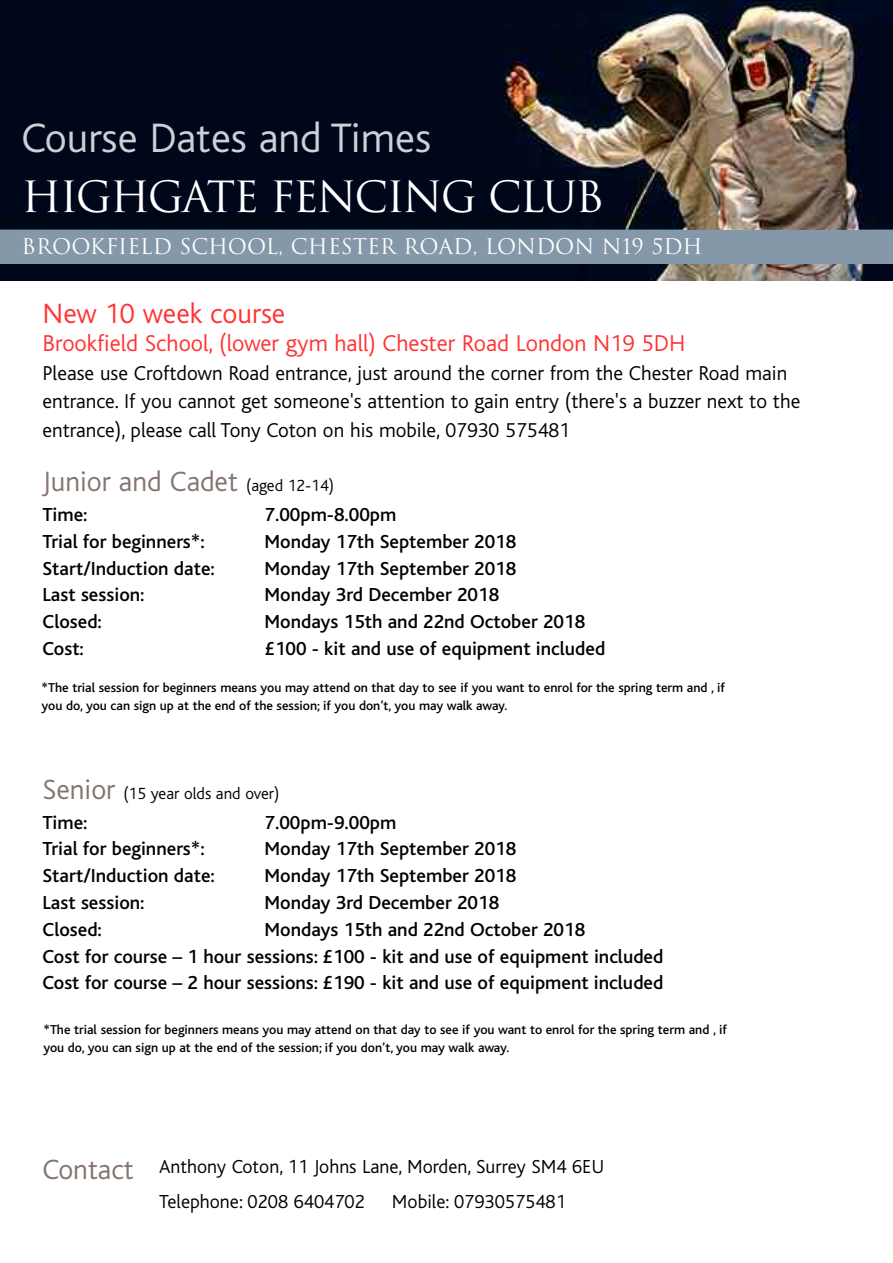
<style>
.page{position:relative;width:893px;height:1263px;background:#fff}
.page>*{position:absolute;margin:0;border:0;box-sizing:border-box;transform-origin:0 0}
.t1{font:300 43.05px "Bliss";color:#c8d2d7}
.t2{font:41.85px "Trajan";letter-spacing:-.045em;color:#fff}
.t3{font:300 29.25px "Bliss";color:#85746e}
.t4{font:300 29.25px "Bliss";color:#f33}
.t5{font:300 24px "Bliss";color:#f33}
.t6{font:300 21px/28.5px "Bliss";color:#000}
.t7{font:21px "Trajan";color:#fff}
.t8{font:500 19.8px/26.8px "Bliss";color:#000}
.t9{font:300 19.8px/35.2px "Bliss";color:#000}
.t10{font:300 16.95px "Bliss";color:#000}
.t11{font:500 13.5px/18px "Bliss";color:#000}
.s1{font-size:16.95px;color:#000}
.s2{font-size:29.25px;color:#85746e}
</style>
<div class="page">
<img style="left:0;top:0;width:893px;height:281px">
<div style="left:0;top:230px;width:893px;height:34px;background:#8498a9"></div>
<h1 class="t1" style="left:22px;top:124px;width:411px">Course Dates and Times</h1>
<h2 class="t2" style="left:22px;top:173px;width:584px">HIGHGATE FENCING CLUB</h2>
<p class="t7" style="left:22px;top:234px;width:682px">BROOKFIELD SCHOOL, CHESTER ROAD, LONDON N19 5DH</p>
<h3 class="t4" style="left:43px;top:304px;width:244px">New 10 week course</h3>
<p class="t5" style="left:43px;top:336px;width:644px">Brookfield School, (lower gym hall) Chester Road London N19 5DH</p>
<p class="t6" style="left:43px;top:361px;width:759px">Please use Croftdown Road entrance, just around the corner from the Chester Road main entrance. If you cannot get someone's attention to gain entry (there's a buzzer next to the entrance), please call Tony Coton on his mobile, 07930 575481</p>
<h3 class="t3" style="left:43px;top:472px;width:293px">Junior and Cadet <span class="s1">(aged 12-14)</span></h3>
<p class="t8" style="left:43px;top:503px;width:47px">Time:</p>
<p class="t8" style="left:265px;top:503px;width:133px">7.00pm-8.00pm</p>
<p class="t8" style="left:43px;top:530px;width:164px">Trial for beginners*:</p>
<p class="t8" style="left:265px;top:530px;width:253px">Monday 17th September 2018</p>
<p class="t8" style="left:43px;top:557px;width:174px">Start/Induction date:</p>
<p class="t8" style="left:265px;top:557px;width:253px">Monday 17th September 2018</p>
<p class="t8" style="left:43px;top:584px;width:104px">Last session:</p>
<p class="t8" style="left:265px;top:584px;width:236px">Monday 3rd December 2018</p>
<p class="t8" style="left:43px;top:611px;width:61px">Closed:</p>
<p class="t8" style="left:265px;top:611px;width:322px">Mondays 15th and 22nd October 2018</p>
<p class="t8" style="left:43px;top:637px;width:43px">Cost:</p>
<p class="t8" style="left:265px;top:637px;width:342px">£100 - kit and use of equipment included</p>
<p class="t11" style="left:42px;top:680px;width:685px">*The trial session for beginners means you may attend on that day to see if you want to enrol for the spring term and , if you do, you can sign up at the end of the session; if you don’t, you may walk away.</p>
<p class="t10" style="left:43px;top:787px;width:238px"><span class="s2">Senior</span> (15 year olds and over)</p>
<p class="t8" style="left:43px;top:811px;width:47px">Time:</p>
<p class="t8" style="left:265px;top:811px;width:133px">7.00pm-9.00pm</p>
<p class="t8" style="left:43px;top:838px;width:164px">Trial for beginners*:</p>
<p class="t8" style="left:265px;top:838px;width:253px">Monday 17th September 2018</p>
<p class="t8" style="left:43px;top:864px;width:174px">Start/Induction date:</p>
<p class="t8" style="left:265px;top:864px;width:253px">Monday 17th September 2018</p>
<p class="t8" style="left:43px;top:891px;width:104px">Last session:</p>
<p class="t8" style="left:265px;top:891px;width:236px">Monday 3rd December 2018</p>
<p class="t8" style="left:43px;top:918px;width:61px">Closed:</p>
<p class="t8" style="left:43px;top:918px;width:622px;text-indent:222px">Mondays 15th and 22nd October 2018<br>Cost for course – 1 hour sessions: £100 - kit and use of equipment included<br>Cost for course – 2 hour sessions: £190 - kit and use of equipment included</p>
<p class="t11" style="left:43px;top:1022px;width:685px">*The trial session for beginners means you may attend on that day to see if you want to enrol for the spring term and , if you do, you can sign up at the end of the session; if you don’t, you may walk away.</p>
<p class="t9" style="left:159px;top:1151px;width:447px;text-indent:-117px"><span class="s2">Contact</span> Anthony Coton, 11 Johns Lane, Morden, Surrey SM4 6EU<br>Telephone: 0208 6404702</p>
<p class="t9" style="left:392px;top:1186px;width:175px">Mobile: 07930575481</p>
</div>
